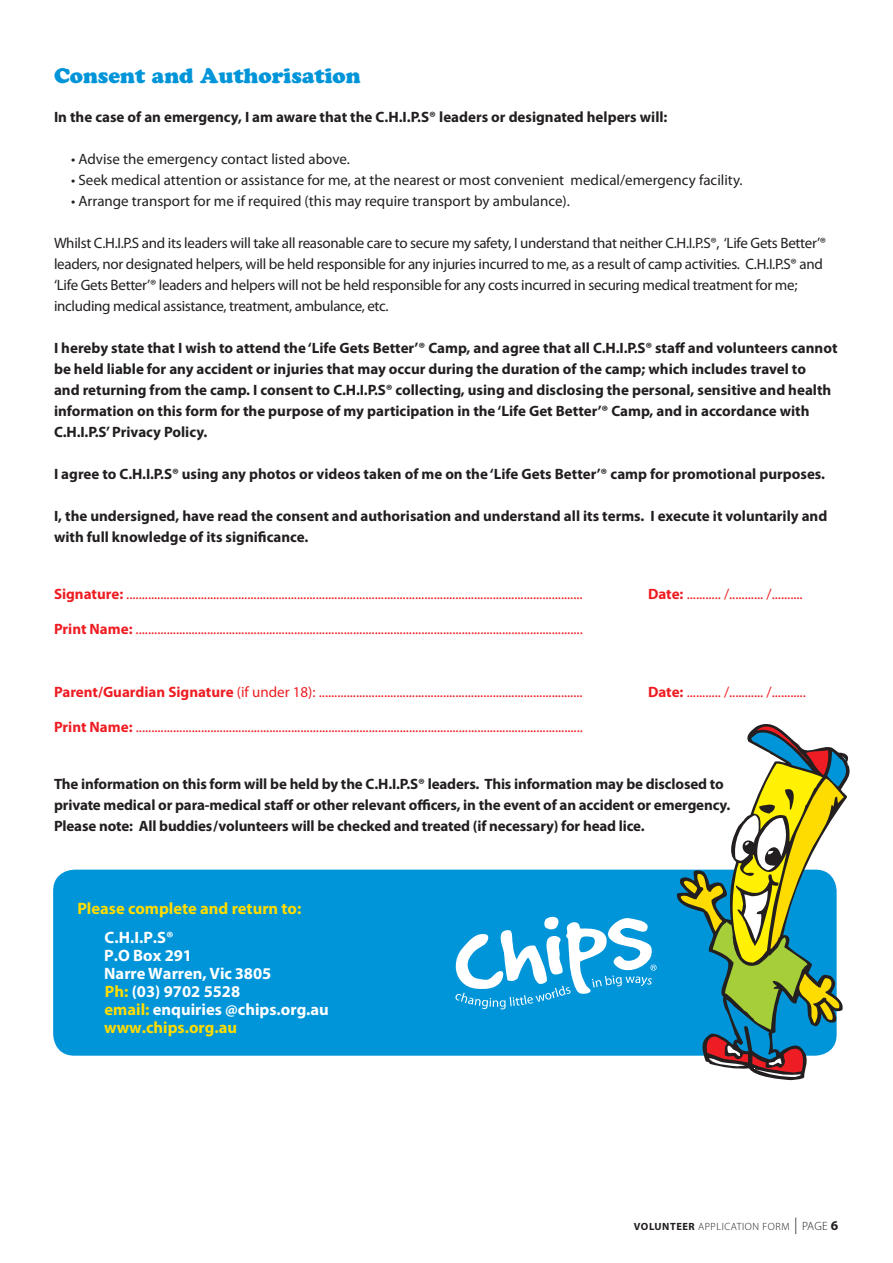
<style>
.page{position:relative;width:893px;height:1263px;background:#fff}
.page>*{position:absolute;margin:0;border:0;box-sizing:border-box;transform-origin:0 0}
.t1{font:21px "Cooper Black Std";color:#0095d9}
.t2{font:700 16.5px/18px "Myriad Pro";color:#fff}
.t3{font:700 16.5px "Myriad Pro";color:#ffdc01}
.t4{font:700 15px/21px "Myriad Pro";color:#231f20}
.t5{font:15px "Myriad Pro";color:#ee1d23}
.t6{font:15px/21px "Myriad Pro";letter-spacing:-.02em;color:#231f20}
.t7{font:15px "Myriad Pro";color:#231f20}
.t8{font:300 10.5px "Myriad Pro";letter-spacing:.05em;color:#231f20}
.s1{font-weight:700}
.s2{color:#ffdc01}
.s3{font-size:16.5px}
.s4{font-size:12px}
.s5{font-weight:700;font-size:13.5px}
</style>
<div class="page">
<div style="left:53px;top:870px;width:784px;height:186px;background:#0095d9;border-radius:21px"></div>
<svg style="left:681px;top:724px;width:168px;height:353px"></svg>
<svg style="left:455px;top:916px;width:202px;height:93px"></svg>
<h1 class="t1" style="left:54px;top:63px;width:308px">Consent and Authorisation</h1>
<p class="t4" style="left:54px;top:106px;width:615px">In the case of an emergency, I am aware that the C.H.I.P.S® leaders or designated helpers will:</p>
<p class="t7" style="left:71px;top:150px;width:280px">• Advise the emergency contact listed above.</p>
<p class="t7" style="left:71px;top:171px;width:673px">• Seek medical attention or assistance for me, at the nearest or most convenient medical/emergency facility.</p>
<p class="t7" style="left:71px;top:192px;width:500px">• Arrange transport for me if required (this may require transport by ambulance).</p>
<p class="t6" style="left:54px;top:232px;width:774px">Whilst C.H.I.P.S and its leaders will take all reasonable care to secure my safety, I understand that neither C.H.I.P.S®, ‘Life Gets Better’® leaders, nor designated helpers, will be held responsible for any injuries incurred to me, as a result of camp activities. C.H.I.P.S® and ‘Life Gets Better’® leaders and helpers will not be held responsible for any costs incurred in securing medical treatment for me; including medical assistance, treatment, ambulance, etc.</p>
<p class="t4" style="left:54px;top:337px;width:785px">I hereby state that I wish to attend the ‘Life Gets Better’® Camp, and agree that all C.H.I.P.S® staff and volunteers cannot be held liable for any accident or injuries that may occur during the duration of the camp; which includes travel to<br>and returning from the camp. I consent to C.H.I.P.S® collecting, using and disclosing the personal, sensitive and health information on this form for the purpose of my participation in the ‘Life Get Better’® Camp, and in accordance with C.H.I.P.S’ Privacy Policy.</p>
<p class="t4" style="left:54px;top:463px;width:773px">I agree to C.H.I.P.S® using any photos or videos taken of me on the ‘Life Gets Better’® camp for promotional purposes.</p>
<p class="t4" style="left:54px;top:505px;width:775px">I, the undersigned, have read the consent and authorisation and understand all its terms. I execute it voluntarily and with full knowledge of its significance.</p>
<p class="t5" style="left:54px;top:584px;width:530px"><span class="s1">Signature:</span> ...................................................................................................................................................</p>
<p class="t5" style="left:648px;top:584px;width:156px"><span class="s1">Date:</span> ........... /........... /..........</p>
<p class="t5" style="left:54px;top:620px;width:530px"><span class="s1">Print Name:</span> ................................................................................................................................................</p>
<p class="t5" style="left:54px;top:682px;width:530px"><span class="s1">Parent/Guardian Signature</span> (if under 18): .....................................................................................</p>
<p class="t5" style="left:648px;top:682px;width:159px"><span class="s1">Date:</span> ........... /........... /...........</p>
<p class="t5" style="left:54px;top:718px;width:530px"><span class="s1">Print Name:</span> ................................................................................................................................................</p>
<p class="t4" style="left:54px;top:773px;width:678px">The information on this form will be held by the C.H.I.P.S® leaders. This information may be disclosed to private medical or para-medical staff or other relevant officers, in the event of an accident or emergency.<br>Please note: All buddies/volunteers will be checked and treated (if necessary) for head lice.</p>
<p class="t3" style="left:77px;top:898px;width:225px">Please complete and return to:</p>
<p class="t2" style="left:104px;top:928px;width:226px">C.H.I.P.S®<br>P.O Box 291<br>Narre Warren, Vic 3805<br><span class="s2">Ph:</span> (03) 9702 5528<br><span class="s2">email:</span> enquiries @chips.org.au <span class="s2">www.chips.org.au</span></p>
<p class="t8" style="left:634px;top:1220px;width:206px"><span class="s1">VOLUNTEER</span> APPLICATION FORM <span class="s3">|</span> <span class="s4">PAGE</span> <span class="s5">6</span></p>
</div>
